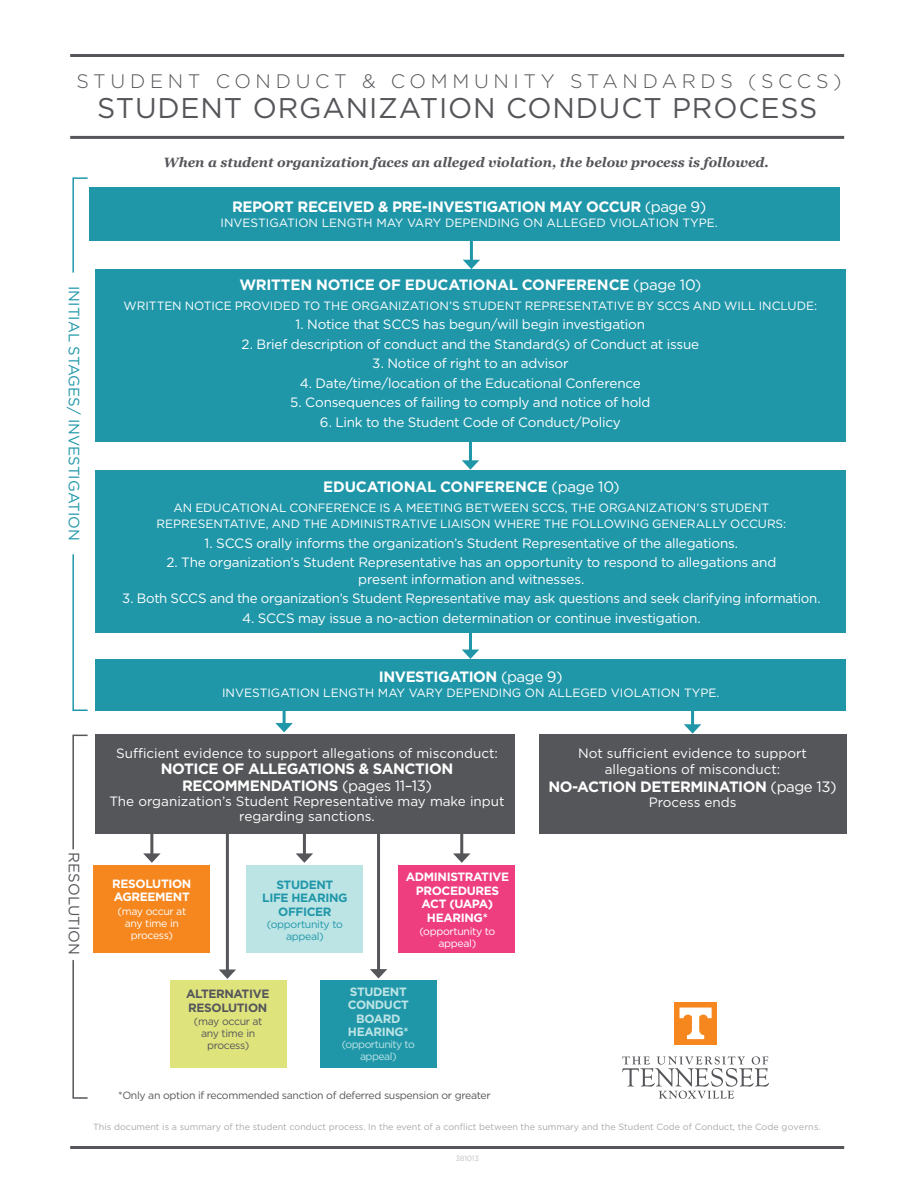
<style>
.page{position:relative;width:918px;height:1188px;background:#fff}
.page>*{position:absolute;margin:0;border:0;box-sizing:border-box;transform-origin:0 0}
.t1{font:28.5px "Gotham";letter-spacing:.03em;color:#55565a}
.t2{font:300 19.5px "Gotham";letter-spacing:.24em;color:#55565a}
.heading{font:700 15px/16.5px "Gotham";letter-spacing:-.03em;color:#fff;text-align:center}
.t3{font:15px "Gotham";color:#2097a9}
.t4{font:15px "Gotham";color:#55565a}
.t5{font:13.5px/16.5px "Gotham";letter-spacing:-.015em;color:#fff;text-align:center}
.t6{font:italic 700 13.5px "Georgia";color:#55565a}
.t7{font:12px/16.5px "Gotham";color:#fff;text-align:center}
.t8{font:700 12px/13.5px "Gotham";letter-spacing:-.03em;color:#fff}
.t9{font:700 12px/13.5px "Gotham";letter-spacing:-.03em;color:#bce4e5;text-align:center}
.t10{font:700 12px/13.5px "Gotham";letter-spacing:-.03em;color:#2097a9;text-align:center}
.t11{font:700 12px/13.5px "Gotham";letter-spacing:-.03em;color:#55565a}
.t12{font:10.5px/12px "Gotham";letter-spacing:-.03em;color:#55565a;text-align:center}
.t13{font:10.5px/12px "Gotham";letter-spacing:-.03em;color:#fff;text-align:center}
.t14{font:10.5px/12px "Gotham";letter-spacing:-.03em;color:#2097a9;text-align:center}
.t15{font:10.5px/12px "Gotham";letter-spacing:-.05em;color:#bce4e5;text-align:center}
.t16{font:9px "Gotham";color:#a7a9ac}
.t17{font:7.5px "Gotham";letter-spacing:-.03em;color:#c0c2c4}
.s1{font-weight:400}
</style>
<div class="page">
<hr style="left:470px;top:225px;width:3px;height:37px;background:#2097a9">
<svg style="left:463px;top:260px;width:17px;height:9px"></svg>
<div style="left:246px;top:865px;width:117px;height:88px;background:#bce4e5"></div>
<div style="left:320px;top:980px;width:117px;height:88px;background:#2097a9"></div>
<div style="left:94px;top:865px;width:116px;height:88px;background:#f6871f"></div>
<div style="left:170px;top:980px;width:116px;height:88px;background:#dfe37c"></div>
<hr style="left:469px;top:615px;width:3px;height:37px;background:#2097a9">
<svg style="left:462px;top:650px;width:17px;height:9px"></svg>
<hr style="left:283px;top:672px;width:3px;height:54px;background:#2097a9">
<svg style="left:275px;top:723px;width:18px;height:9px"></svg>
<hr style="left:150px;top:824px;width:3px;height:32px;background:#55565a">
<svg style="left:143px;top:853px;width:18px;height:10px"></svg>
<hr style="left:303px;top:824px;width:3px;height:32px;background:#55565a">
<svg style="left:296px;top:853px;width:17px;height:10px"></svg>
<hr style="left:460px;top:824px;width:3px;height:32px;background:#55565a">
<svg style="left:453px;top:853px;width:17px;height:10px"></svg>
<hr style="left:226px;top:825px;width:3px;height:147px;background:#55565a">
<svg style="left:219px;top:970px;width:17px;height:9px"></svg>
<hr style="left:377px;top:825px;width:3px;height:147px;background:#55565a">
<svg style="left:370px;top:969px;width:17px;height:9px"></svg>
<hr style="left:691px;top:673px;width:3px;height:54px;background:#2097a9">
<svg style="left:684px;top:724px;width:17px;height:10px"></svg>
<hr style="left:469px;top:419px;width:3px;height:44px;background:#2097a9">
<svg style="left:462px;top:460px;width:17px;height:10px"></svg>
<div style="left:95px;top:269px;width:751px;height:172px;background:#2097a9"></div>
<div style="left:95px;top:470px;width:751px;height:163px;background:#2097a9"></div>
<div style="left:95px;top:734px;width:420px;height:100px;background:#55565a"></div>
<div style="left:95px;top:659px;width:751px;height:52px;background:#2097a9"></div>
<div style="left:398px;top:865px;width:117px;height:88px;background:#ee3e80"></div>
<hr style="left:70px;top:136px;width:774px;height:3px;background:#55565a">
<hr style="left:70px;top:54px;width:774px;height:3px;background:#55565a">
<svg style="left:72px;top:177px;width:16px;height:96px"></svg>
<svg style="left:72px;top:554px;width:16px;height:157px"></svg>
<svg style="left:72px;top:734px;width:16px;height:116px"></svg>
<svg style="left:72px;top:960px;width:16px;height:139px"></svg>
<div style="left:539px;top:734px;width:307px;height:100px;background:#55565a"></div>
<hr style="left:70px;top:1146px;width:774px;height:3px;background:#55565a">
<div style="left:89px;top:187px;width:751px;height:53px;background:#2097a9"></div>
<div style="left:674px;top:1002px;width:43px;height:42px;background:#f6871f"></div>
<svg style="left:680px;top:1008px;width:32px;height:31px"></svg>
<svg style="left:622px;top:1056px;width:147px;height:43px"></svg>
<p class="t2" style="left:76px;top:68px;width:767px">STUDENT CONDUCT &amp; COMMUNITY STANDARDS (SCCS)</p>
<p class="t1" style="left:97px;top:90px;width:722px">STUDENT ORGANIZATION CONDUCT PROCESS</p>
<p class="t6" style="left:163px;top:154px;width:607px">When a student organization faces an alleged violation, the below process is followed.</p>
<p class="heading" style="left:232px;top:198px;width:476px">REPORT RECEIVED &amp; PRE-INVESTIGATION MAY OCCUR <span class="s1">(page 9)</span></p>
<p class="t7" style="left:221px;top:214px;width:499px">INVESTIGATION LENGTH MAY VARY DEPENDING ON ALLEGED VIOLATION TYPE.</p>
<p class="t3" style="left:84px;top:286px;width:256px;rotate:90deg">INITIAL STAGES/ INVESTIGATION</p>
<p class="heading" style="left:239px;top:276px;width:464px">WRITTEN NOTICE OF EDUCATIONAL CONFERENCE <span class="s1">(page 10)</span></p>
<p class="t7" style="left:124px;top:297px;width:695px">WRITTEN NOTICE PROVIDED TO THE ORGANIZATION’S STUDENT REPRESENTATIVE BY SCCS AND WILL INCLUDE:</p>
<p class="t5" style="left:296px;top:316px;width:351px">1. Notice that SCCS has begun/will begin investigation</p>
<p class="t5" style="left:242px;top:335px;width:459px">2. Brief description of conduct and the Standard(s) of Conduct at issue</p>
<p class="t5" style="left:372px;top:355px;width:198px">3. Notice of right to an advisor</p>
<p class="t5" style="left:300px;top:374px;width:343px">4. Date/time/location of the Educational Conference</p>
<p class="t5" style="left:290px;top:394px;width:362px">5. Consequences of failing to comply and notice of hold</p>
<p class="t5" style="left:320px;top:413px;width:303px">6. Link to the Student Code of Conduct/Policy</p>
<p class="heading" style="left:323px;top:479px;width:298px">EDUCATIONAL CONFERENCE <span class="s1">(page 10)</span></p>
<p class="t7" style="left:157px;top:499px;width:631px">AN EDUCATIONAL CONFERENCE IS A MEETING BETWEEN SCCS, THE ORGANIZATION’S STUDENT<br>REPRESENTATIVE, AND THE ADMINISTRATIVE LIAISON WHERE THE FOLLOWING GENERALLY OCCURS:</p>
<p class="t5" style="left:205px;top:534px;width:535px">1. SCCS orally informs the organization’s Student Representative of the allegations.</p>
<p class="t5" style="left:166px;top:554px;width:612px">2. The organization’s Student Representative has an opportunity to respond to allegations and present information and witnesses.</p>
<p class="t5" style="left:122px;top:590px;width:700px">3. Both SCCS and the organization’s Student Representative may ask questions and seek clarifying information.</p>
<p class="t5" style="left:242px;top:609px;width:460px">4. SCCS may issue a no-action determination or continue investigation.</p>
<p class="heading" style="left:379px;top:668px;width:185px">INVESTIGATION <span class="s1">(page 9)</span></p>
<p class="t7" style="left:222px;top:684px;width:499px">INVESTIGATION LENGTH MAY VARY DEPENDING ON ALLEGED VIOLATION TYPE.</p>
<p class="t4" style="left:84px;top:852px;width:104px;rotate:90deg">RESOLUTION</p>
<p class="t5" style="left:116px;top:744px;width:383px">Sufficient evidence to support allegations of misconduct:</p>
<p class="heading" style="left:161px;top:761px;width:294px">NOTICE OF ALLEGATIONS &amp; SANCTION<br>RECOMMENDATIONS <span class="s1">(pages 11–13)</span></p>
<p class="t5" style="left:109px;top:793px;width:397px;line-height:15px">The organization’s Student Representative may make input regarding sanctions.</p>
<p class="t8" style="left:112px;top:876px;width:81px">RESOLUTION<br>AGREEMENT</p>
<p class="t13" style="left:118px;top:905px;width:70px">(may occur at any time in process)</p>
<p class="t10" style="left:262px;top:878px;width:87px">STUDENT<br>LIFE HEARING<br>OFFICER</p>
<p class="t14" style="left:267px;top:918px;width:77px">(opportunity to appeal)</p>
<p class="t8" style="left:406px;top:870px;width:105px;text-align:center">ADMINISTRATIVE<br>PROCEDURES<br>ACT (UAPA)<br>HEARING*</p>
<p class="t13" style="left:419px;top:925px;width:77px">(opportunity to appeal)</p>
<p class="t11" style="left:186px;top:987px;width:85px">ALTERNATIVE<br>RESOLUTION</p>
<p class="t12" style="left:194px;top:1015px;width:70px">(may occur at any time in process)</p>
<p class="t9" style="left:348px;top:985px;width:63px">STUDENT<br>CONDUCT<br>BOARD<br>HEARING*</p>
<p class="t15" style="left:342px;top:1038px;width:75px">(opportunity to appeal)</p>
<p class="t12" style="left:118px;top:1089px;width:374px">*Only an option if recommended sanction of deferred suspension or greater</p>
<p class="t5" style="left:578px;top:744px;width:231px">Not sufficient evidence to support allegations of misconduct:</p>
<p class="heading" style="left:549px;top:779px;width:290px">NO-ACTION DETERMINATION <span class="s1">(page 13)</span></p>
<p class="t5" style="left:649px;top:794px;width:89px">Process ends</p>
<p class="t16" style="left:93px;top:1121px;width:729px">This document is a summary of the student conduct process. In the event of a conflict between the summary and the Student Code of Conduct, the Code governs.</p>
<p class="t17" style="left:456px;top:1154px;width:25px">381013</p>
</div>
